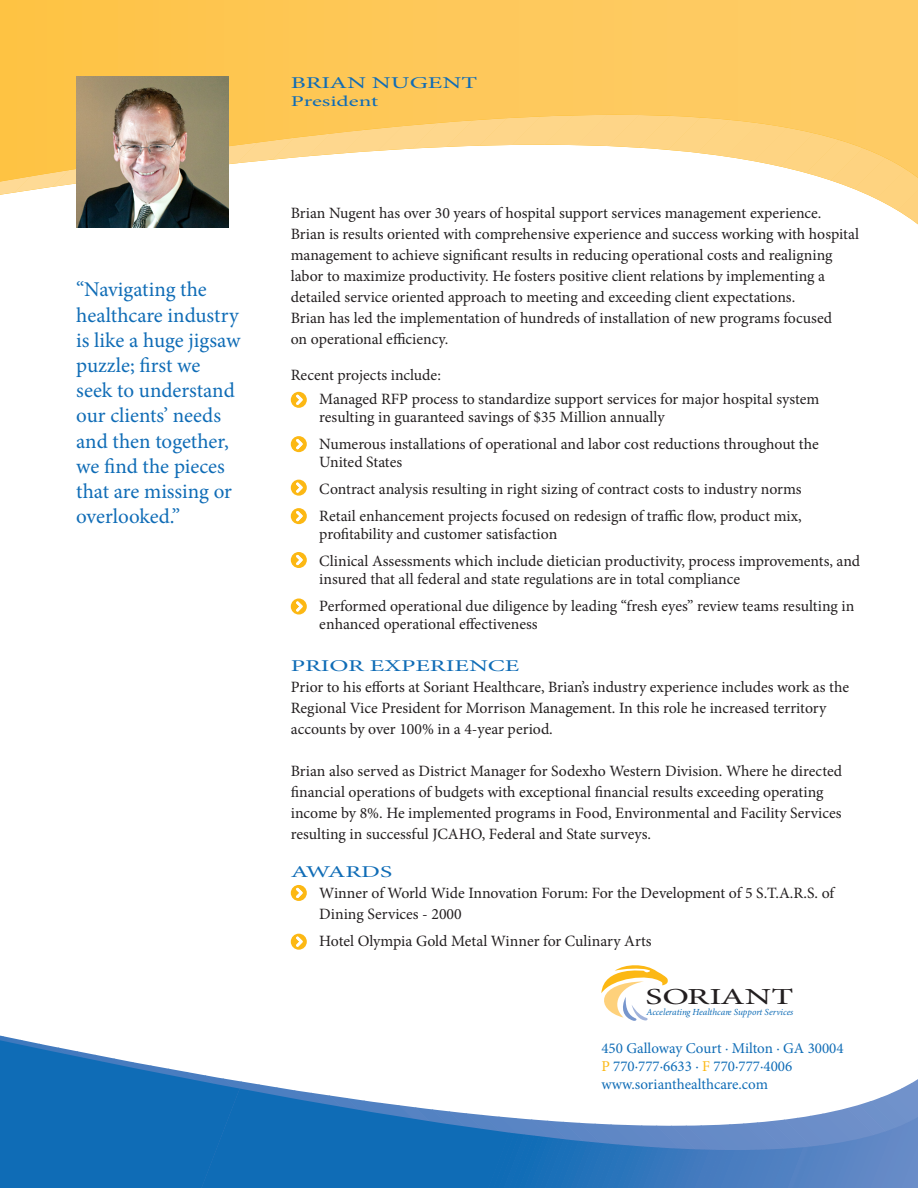
<style>
.page{position:relative;width:918px;height:1188px;background:#fff}
.page>*{position:absolute;margin:0;border:0;box-sizing:border-box;transform-origin:0 0}
.t1{font:22.95px "Minion Pro";color:#231f20;scale:1.55 1}
.t2{font:21px/25.2px "Minion Pro";letter-spacing:-.005em;color:#0f6cb6}
.t3{font:16.5px "Minion Pro";color:#0f6cb6;scale:1.55 1}
.t4{font:15.75px/21px "Minion Pro";color:#231f20}
.t5{font:15px "Minion Pro";color:#0f6cb6}
.t6{font:15px "Minion Pro";color:#0f6cb6;scale:1.55 1}
.t7{font:italic 9.3px "Minion Pro";color:#0f6cb6}
.s1{color:#fcb814}
</style>
<div class="page">
<svg style="left:0;top:182px;width:918px;height:46px"></svg>
<svg style="left:0;top:0;width:918px;height:182px;background:#fecf71"></svg>
<svg style="left:601px;top:965px;width:67px;height:56px"></svg>
<img style="left:76px;top:76px;width:152px;height:152px">
<div style="left:291px;top:392px;width:16px;height:16px;background:#fcb814;border-radius:50%"></div>
<svg style="left:296px;top:395px;width:7px;height:10px"></svg>
<div style="left:291px;top:480px;width:16px;height:16px;background:#fcb814;border-radius:50%"></div>
<svg style="left:296px;top:483px;width:7px;height:10px"></svg>
<div style="left:291px;top:508px;width:16px;height:16px;background:#fcb814;border-radius:50%"></div>
<svg style="left:296px;top:511px;width:7px;height:10px"></svg>
<div style="left:291px;top:552px;width:16px;height:16px;background:#fcb814;border-radius:50%"></div>
<svg style="left:296px;top:555px;width:7px;height:10px"></svg>
<div style="left:291px;top:599px;width:16px;height:16px;background:#fcb814;border-radius:50%"></div>
<svg style="left:296px;top:601px;width:7px;height:11px"></svg>
<div style="left:291px;top:436px;width:16px;height:16px;background:#fcb814;border-radius:50%"></div>
<svg style="left:296px;top:439px;width:7px;height:10px"></svg>
<div style="left:291px;top:885px;width:16px;height:16px;background:#fcb814;border-radius:50%"></div>
<svg style="left:296px;top:888px;width:7px;height:10px"></svg>
<div style="left:291px;top:934px;width:16px;height:16px;background:#fcb814;border-radius:50%"></div>
<svg style="left:296px;top:937px;width:7px;height:10px"></svg>
<svg style="left:0;top:1040px;width:918px;height:148px"></svg>
<p class="t2" style="left:76px;top:277px;width:166px">“Navigating the healthcare industry is like a huge jigsaw puzzle; first we seek to understand our clients’ needs and then together, we find the pieces that are missing or overlooked.”</p>
<p class="t3" style="left:291px;top:72px;width:122px">BRIAN NUGENT</p>
<p class="t6" style="left:291px;top:91px;width:58px">President</p>
<p class="t4" style="left:291px;top:202px;width:570px">Brian Nugent has over 30 years of hospital support services management experience.<br>Brian is results oriented with comprehensive experience and success working with hospital management to achieve significant results in reducing operational costs and realigning labor to maximize productivity. He fosters positive client relations by implementing a detailed service oriented approach to meeting and exceeding client expectations.<br>Brian has led the implementation of hundreds of installation of new programs focused<br>on operational efficiency.</p>
<p class="t4" style="left:291px;top:364px;width:152px">Recent projects include:</p>
<p class="t4" style="left:319px;top:390px;width:502px;line-height:18px">Managed RFP process to standardize support services for major hospital system resulting in guaranteed savings of $35 Million annually</p>
<p class="t4" style="left:319px;top:435px;width:501px;line-height:18px">Numerous installations of operational and labor cost reductions throughout the<br>United States</p>
<p class="t4" style="left:319px;top:478px;width:484px">Contract analysis resulting in right sizing of contract costs to industry norms</p>
<p class="t4" style="left:319px;top:507px;width:484px;line-height:18px">Retail enhancement projects focused on redesign of traffic flow, product mix, profitability and customer satisfaction</p>
<p class="t4" style="left:319px;top:552px;width:542px;line-height:18px">Clinical Assessments which include dietician productivity, process improvements, and insured that all federal and state regulations are in total compliance</p>
<p class="t4" style="left:319px;top:597px;width:537px;line-height:18px">Performed operational due diligence by leading “fresh eyes” review teams resulting in enhanced operational effectiveness</p>
<p class="t3" style="left:291px;top:654px;width:149px">PRIOR EXPERIENCE</p>
<p class="t4" style="left:291px;top:676px;width:560px">Prior to his efforts at Soriant Healthcare, Brian’s industry experience includes work as the<br>Regional Vice President for Morrison Management. In this role he increased territory accounts by over 100% in a 4-year period.</p>
<p class="t4" style="left:291px;top:760px;width:553px">Brian also served as District Manager for Sodexho Western Division. Where he directed financial operations of budgets with exceptional financial results exceeding operating income by 8%. He implemented programs in Food, Environmental and Facility Services resulting in successful JCAHO, Federal and State surveys.</p>
<p class="t3" style="left:291px;top:860px;width:67px">AWARDS</p>
<p class="t4" style="left:319px;top:882px;width:516px">Winner of World Wide Innovation Forum: For the Development of 5 S.T.A.R.S. of<br>Dining Services - 2000</p>
<p class="t4" style="left:319px;top:930px;width:334px">Hotel Olympia Gold Metal Winner for Culinary Arts</p>
<h1 class="t1" style="left:646px;top:981px;width:97px">SORIANT</h1>
<p class="t7" style="left:646px;top:1006px;width:149px">Accelerating Healthcare Support Services</p>
<p class="t5" style="left:601px;top:1039px;width:244px">450 Galloway Court · Milton · GA 30004</p>
<p class="t5" style="left:601px;top:1057px;width:192px"><span class="s1">P</span> 770·777·6633 · <span class="s1">F</span> 770·777·4006</p>
<p class="t5" style="left:601px;top:1075px;width:168px">www.sorianthealthcare.com</p>
</div>
